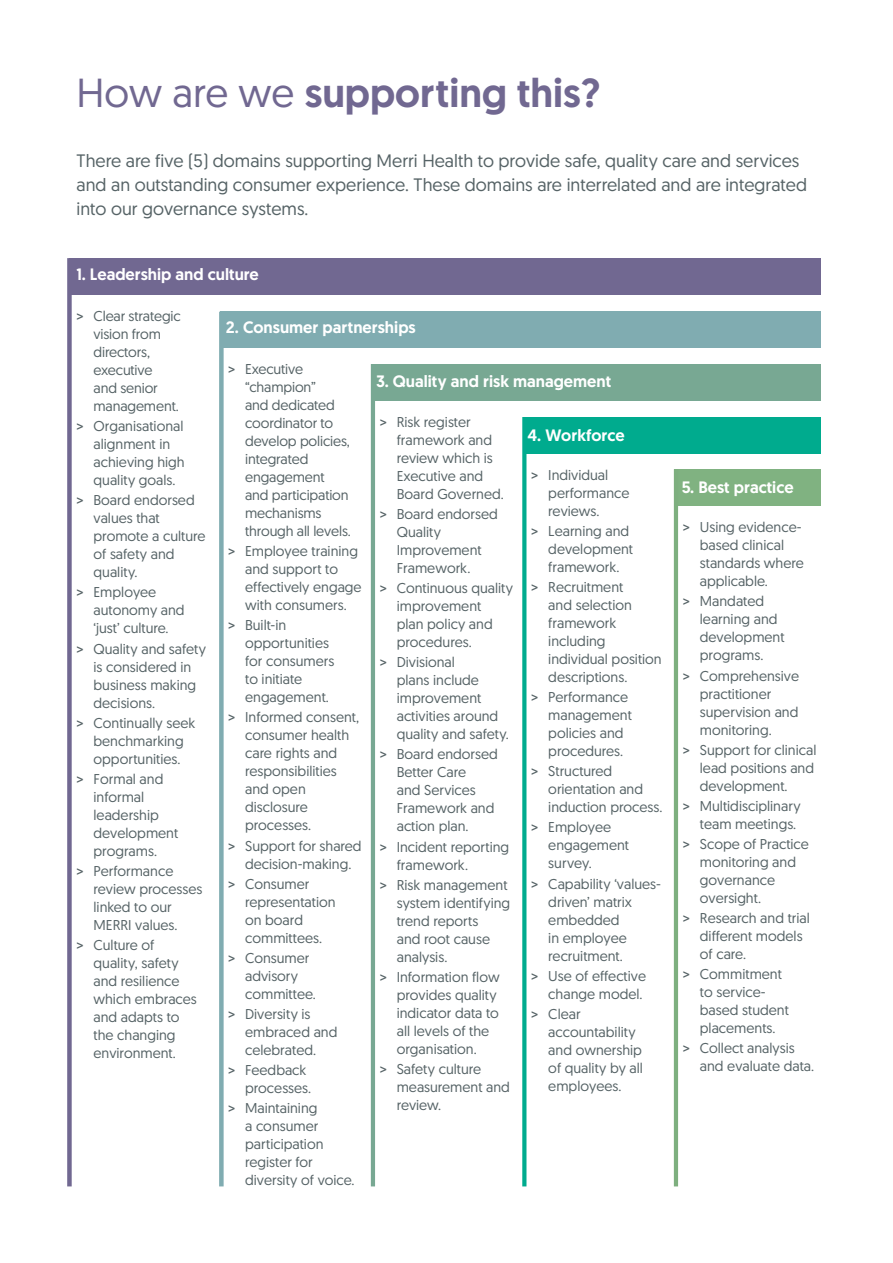
<style>
.page{position:relative;width:893px;height:1263px;background:#fff}
.page>*{position:absolute;margin:0;border:0;box-sizing:border-box;transform-origin:0 0}
.t1{font:500 40.5px "Geomanist";color:#716891}
.t2{font:18px/24px "Geomanist";color:#566366}
.t3{font:500 16.5px "Geomanist";color:#fff}
.t4{font:14.25px/18px "Geomanist";color:#566366}
.s1{font-weight:400}
.s2{font-style:inherit}
</style>
<div class="page">
<div style="left:69px;top:258px;width:752px;height:37px;background:#716891"></div>
<div style="left:220px;top:311px;width:601px;height:37px;background:#80acb1"></div>
<div style="left:371px;top:364px;width:450px;height:37px;background:#78a893"></div>
<div style="left:523px;top:417px;width:298px;height:37px;background:#00ab8e"></div>
<div style="left:219px;top:312px;width:5px;height:874px;background:#80acb1"></div>
<div style="left:67px;top:258px;width:5px;height:928px;background:#716891"></div>
<hr style="left:371px;top:364px;width:4px;height:822px;background:#78a893">
<svg style="left:522px;top:417px;width:4px;height:769px;background:#12b196"></svg>
<div style="left:674px;top:469px;width:147px;height:37px;background:#80b281"></div>
<hr style="left:674px;top:469px;width:4px;height:717px;background:#7eaf7f">
<h1 class="t1" style="left:77px;top:66px;width:525px"><span class="s1">How are we</span> supporting this?</h1>
<p class="t2" style="left:77px;top:148px;width:732px">There are five (5) domains supporting Merri Health to provide safe, quality care and services and an outstanding consumer experience. These domains are interrelated and are integrated into our governance systems.</p>
<p class="t3" style="left:77px;top:263px;width:184px">1. Leadership and culture</p>
<p class="t3" style="left:226px;top:316px;width:191px">2. Consumer partnerships</p>
<p class="t3" style="left:376px;top:370px;width:236px">3. Quality and risk management</p>
<p class="t3" style="left:528px;top:424px;width:99px">4. Workforce</p>
<p class="t4" style="left:94px;top:307px;width:89px;text-indent:-17px"><span class="s2">&gt;</span> Clear strategic vision from directors, executive<br>and senior management.</p>
<p class="t4" style="left:94px;top:417px;width:93px;text-indent:-17px"><span class="s2">&gt;</span> Organisational alignment in achieving high quality goals.</p>
<p class="t4" style="left:94px;top:491px;width:113px;text-indent:-17px"><span class="s2">&gt;</span> Board endorsed values that promote a culture of safety and quality.</p>
<p class="t4" style="left:94px;top:583px;width:93px;text-indent:-17px"><span class="s2">&gt;</span> Employee autonomy and ‘just’ culture.</p>
<p class="t4" style="left:94px;top:639px;width:114px;text-indent:-17px"><span class="s2">&gt;</span> Quality and safety is considered in business making decisions.</p>
<p class="t4" style="left:77px;top:713px;width:120px;text-align:center"><span class="s2">&gt;</span> Continually seek benchmarking opportunities.</p>
<p class="t4" style="left:94px;top:769px;width:86px;text-indent:-17px"><span class="s2">&gt;</span> Formal and informal leadership development programs.</p>
<p class="t4" style="left:94px;top:861px;width:110px;text-indent:-17px"><span class="s2">&gt;</span> Performance review processes linked to our<br>MERRI values.</p>
<p class="t4" style="left:94px;top:936px;width:105px;text-indent:-17px"><span class="s2">&gt;</span> Culture of quality, safety and resilience which embraces and adapts to the changing environment.</p>
<p class="t4" style="left:245px;top:360px;width:107px;text-indent:-17px"><span class="s2">&gt;</span> Executive “champion”<br>and dedicated coordinator to develop policies, integrated engagement and participation mechanisms through all levels.</p>
<p class="t4" style="left:245px;top:542px;width:118px;text-indent:-17px"><span class="s2">&gt;</span> Employee training and support to effectively engage with consumers.</p>
<p class="t4" style="left:245px;top:616px;width:91px;text-indent:-17px"><span class="s2">&gt;</span> Built-in opportunities for consumers to initiate engagement.</p>
<p class="t4" style="left:245px;top:708px;width:115px;text-indent:-17px"><span class="s2">&gt;</span> Informed consent, consumer health care rights and responsibilities and open disclosure processes.</p>
<p class="t4" style="left:228px;top:836px;width:135px;text-align:center"><span class="s2">&gt;</span> Support for shared decision-making.</p>
<p class="t4" style="left:245px;top:874px;width:92px;text-indent:-17px"><span class="s2">&gt;</span> Consumer representation on board committees.</p>
<p class="t4" style="left:245px;top:948px;width:72px;text-indent:-17px"><span class="s2">&gt;</span> Consumer advisory committee.</p>
<p class="t4" style="left:245px;top:1004px;width:94px;text-indent:-17px"><span class="s2">&gt;</span> Diversity is embraced and celebrated.</p>
<p class="t4" style="left:245px;top:1061px;width:68px;text-indent:-17px"><span class="s2">&gt;</span> Feedback processes.</p>
<p class="t4" style="left:245px;top:1099px;width:111px;text-indent:-17px"><span class="s2">&gt;</span> Maintaining<br>a consumer participation register for diversity of voice.</p>
<p class="t4" style="left:397px;top:412px;width:109px;text-indent:-17px"><span class="s2">&gt;</span> Risk register framework and review which is<br>Executive and<br>Board Governed.</p>
<p class="t4" style="left:397px;top:505px;width:103px;text-indent:-17px"><span class="s2">&gt;</span> Board endorsed<br>Quality<br>Improvement<br>Framework.</p>
<p class="t4" style="left:397px;top:579px;width:118px;text-indent:-17px"><span class="s2">&gt;</span> Continuous quality improvement<br>plan policy and procedures.</p>
<p class="t4" style="left:397px;top:653px;width:114px;text-indent:-17px"><span class="s2">&gt;</span> Divisional<br>plans include improvement activities around quality and safety.</p>
<p class="t4" style="left:397px;top:745px;width:103px;text-indent:-17px"><span class="s2">&gt;</span> Board endorsed<br>Better Care<br>and Services<br>Framework and action plan.</p>
<p class="t4" style="left:397px;top:837px;width:114px;text-indent:-17px"><span class="s2">&gt;</span> Incident reporting framework.</p>
<p class="t4" style="left:397px;top:875px;width:115px;text-indent:-17px"><span class="s2">&gt;</span> Risk management system identifying trend reports<br>and root cause analysis.</p>
<p class="t4" style="left:397px;top:967px;width:104px;text-indent:-17px"><span class="s2">&gt;</span> Information flow provides quality indicator data to all levels of the organisation.</p>
<p class="t4" style="left:397px;top:1059px;width:115px;text-indent:-17px"><span class="s2">&gt;</span> Safety culture measurement and review.</p>
<p class="t4" style="left:548px;top:465px;width:83px;text-indent:-17px"><span class="s2">&gt;</span> Individual performance reviews.</p>
<p class="t4" style="left:548px;top:521px;width:86px;text-indent:-17px"><span class="s2">&gt;</span> Learning and development framework.</p>
<p class="t4" style="left:548px;top:578px;width:115px;text-indent:-17px"><span class="s2">&gt;</span> Recruitment<br>and selection framework including individual position descriptions.</p>
<p class="t4" style="left:548px;top:688px;width:85px;text-indent:-17px"><span class="s2">&gt;</span> Performance management policies and procedures.</p>
<p class="t4" style="left:548px;top:762px;width:116px;text-indent:-17px"><span class="s2">&gt;</span> Structured orientation and induction process.</p>
<p class="t4" style="left:548px;top:818px;width:82px;text-indent:-17px"><span class="s2">&gt;</span> Employee engagement survey.</p>
<p class="t4" style="left:548px;top:874px;width:114px;text-indent:-17px"><span class="s2">&gt;</span> Capability ‘values&shy;driven’ matrix embedded<br>in employee recruitment.</p>
<p class="t4" style="left:531px;top:966px;width:116px;text-align:right"><span class="s2">&gt;</span> Use of effective change model.</p>
<p class="t4" style="left:548px;top:1004px;width:96px;text-indent:-17px"><span class="s2">&gt;</span> Clear accountability and ownership of quality by all employees.</p>
<p class="t3" style="left:682px;top:476px;width:113px">5. Best practice</p>
<p class="t4" style="left:700px;top:518px;width:105px;text-indent:-17px"><span class="s2">&gt;</span> Using evidence&shy;based clinical standards where applicable.</p>
<p class="t4" style="left:700px;top:592px;width:86px;text-indent:-17px"><span class="s2">&gt;</span> Mandated learning and development programs.</p>
<p class="t4" style="left:700px;top:666px;width:101px;text-indent:-17px"><span class="s2">&gt;</span> Comprehensive practitioner supervision and monitoring.</p>
<p class="t4" style="left:700px;top:740px;width:118px;text-indent:-17px"><span class="s2">&gt;</span> Support for clinical lead positions and development.</p>
<p class="t4" style="left:683px;top:796px;width:119px;text-align:right"><span class="s2">&gt;</span> Multidisciplinary team meetings.</p>
<p class="t4" style="left:700px;top:834px;width:111px;text-indent:-17px"><span class="s2">&gt;</span> Scope of Practice monitoring and governance oversight.</p>
<p class="t4" style="left:700px;top:909px;width:111px;text-indent:-17px"><span class="s2">&gt;</span> Research and trial different models of care.</p>
<p class="t4" style="left:700px;top:965px;width:90px;text-indent:-17px"><span class="s2">&gt;</span> Commitment to service&shy;based student placements.</p>
<p class="t4" style="left:700px;top:1039px;width:116px;text-indent:-17px"><span class="s2">&gt;</span> Collect analysis and evaluate data.</p>
</div>
